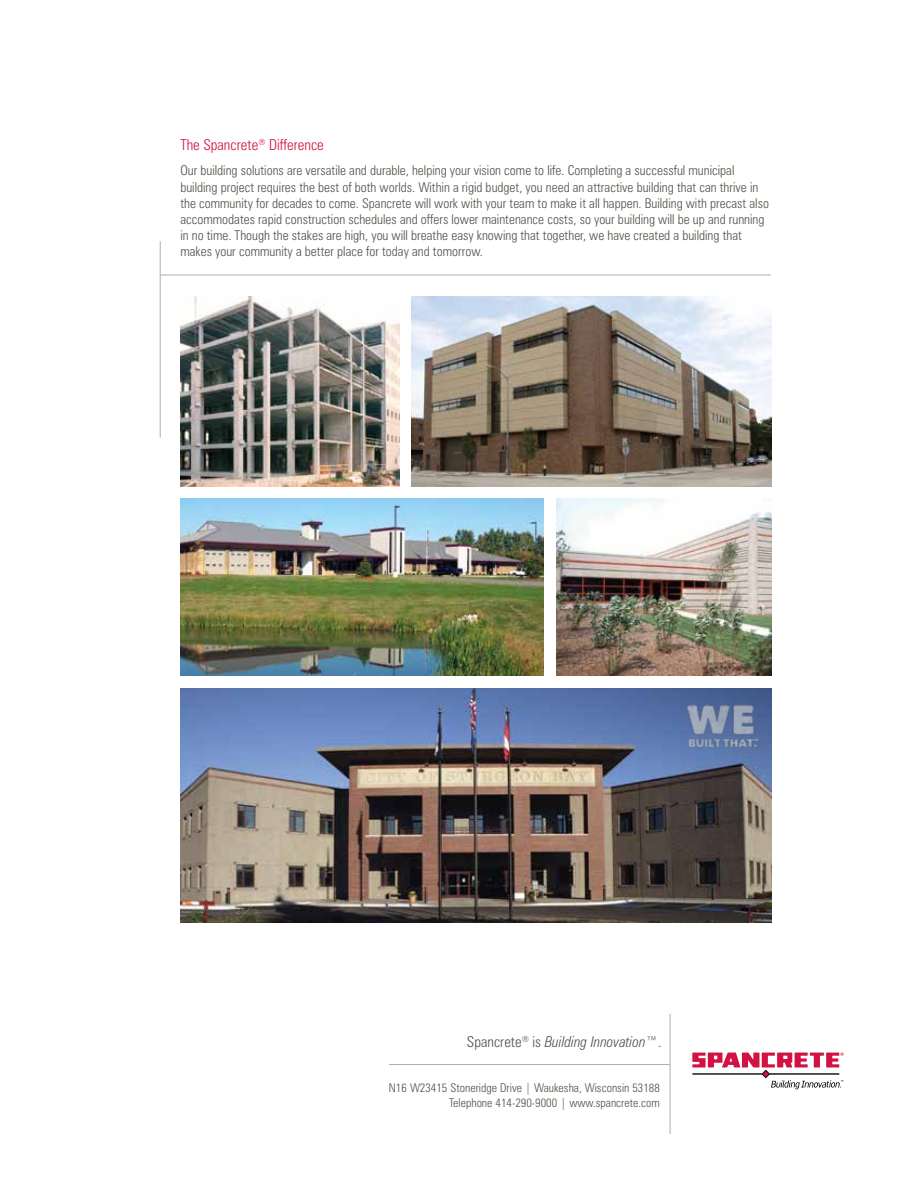
<style>
.page{position:relative;width:918px;height:1188px;background:#fff}
.page>*{position:absolute;margin:0;border:0;box-sizing:border-box;transform-origin:0 0}
.t1{font:italic 300 condensed 15px "Zurich BT";color:#54534a}
.t2{font:300 condensed 15px "Zurich BT";color:#d21242}
.t3{font:300 condensed 13.5px/16.2px "Zurich BT";color:#54534a}
.t4{font:300 condensed 12px/15.6px "Zurich BT";color:#54534a;text-align:right}
.s1{font-style:normal}
</style>
<div class="page">
<hr style="left:161px;top:275px;width:610px;height:1px;background:#adafb2">
<hr style="left:160px;top:241px;width:1px;height:197px;background:#adafb2">
<hr style="left:389px;top:1064px;width:281px;height:1px;background:#adafb2">
<hr style="left:670px;top:1014px;width:1px;height:120px;background:#adafb2">
<svg style="left:692px;top:1053px;width:152px;height:36px"></svg>
<img style="left:412px;top:296px;width:359px;height:190px">
<img style="left:180px;top:296px;width:219px;height:190px">
<img style="left:556px;top:499px;width:215px;height:177px">
<img style="left:180px;top:499px;width:363px;height:177px">
<img style="left:180px;top:689px;width:591px;height:234px">
<img style="left:682px;top:701px;width:79px;height:49px">
<p class="t2" style="left:180px;top:136px;width:145px">The Spancrete<sup>®</sup> Difference</p>
<p class="t3" style="left:180px;top:162px;width:590px">Our building solutions are versatile and durable, helping your vision come to life. Completing a successful municipal building project requires the best of both worlds. Within a rigid budget, you need an attractive building that can thrive in the community for decades to come. Spancrete will work with your team to make it all happen. Building with precast also accommodates rapid construction schedules and offers lower maintenance costs, so your building will be up and running in no time. Though the stakes are high, you will breathe easy knowing that together, we have created a building that makes your community a better place for today and tomorrow.</p>
<p class="t1" style="left:467px;top:1033px;width:196px"><span class="s1">Spancrete</span><sup>®</sup> <span class="s1">is</span> Building Innovation™<span class="s1">.</span></p>
<p class="t4" style="left:389px;top:1080px;width:273px">N16 W23415 Stoneridge Drive | Waukesha, Wisconsin 53188<br>Telephone 414-290-9000 | www.spancrete.com</p>
</div>
